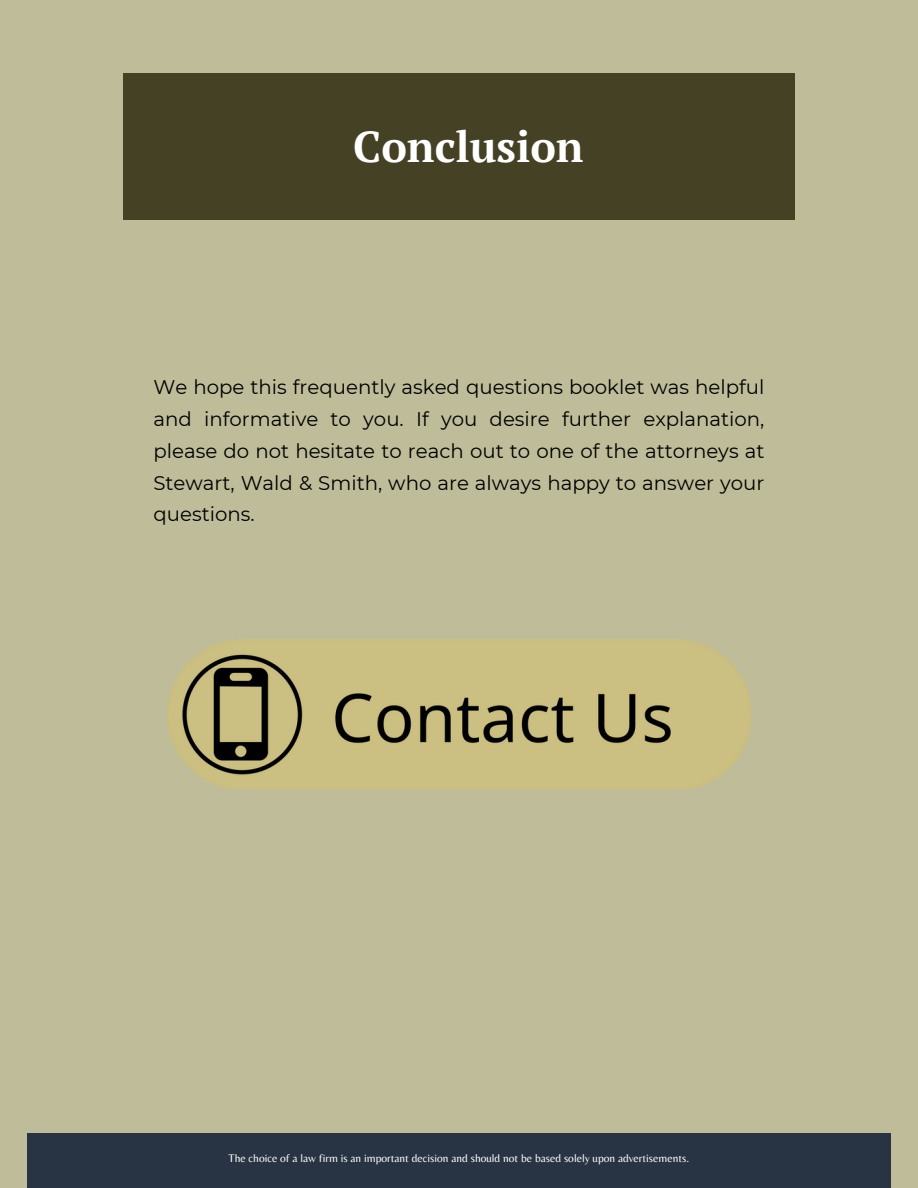
<style>
.page{position:relative;width:918px;height:1188px;background:#bfbd99}
.page>*{position:absolute;margin:0;border:0;box-sizing:border-box;transform-origin:0 0}
.t1{font:700 43.05px "PT Serif";color:#fff}
.t2{font:19.8px/31.8px "Montserrat";color:#000;text-align:justify}
.t3{font:11.4px "Belleza";color:#fefefd}
</style>
<div class="page">
<img style="left:167px;top:639px;width:584px;height:149px">
<div style="left:123px;top:73px;width:672px;height:147px;background:#444125"></div>
<div style="left:27px;top:1133px;width:864px;height:55px;background:#283443"></div>
<p class="t1" style="left:353px;top:117px;width:232px">Conclusion</p>
<p class="t2" style="left:153px;top:371px;width:613px">We hope this frequently asked questions booklet was helpful and informative to you. If you desire further explanation, please do not hesitate to reach out to one of the attorneys at Stewart, Wald &amp; Smith, who are always happy to answer your questions.</p>
<p class="t3" style="left:229px;top:1152px;width:462px">The choice of a law firm is an important decision and should not be based solely upon advertisements.</p>
</div>
